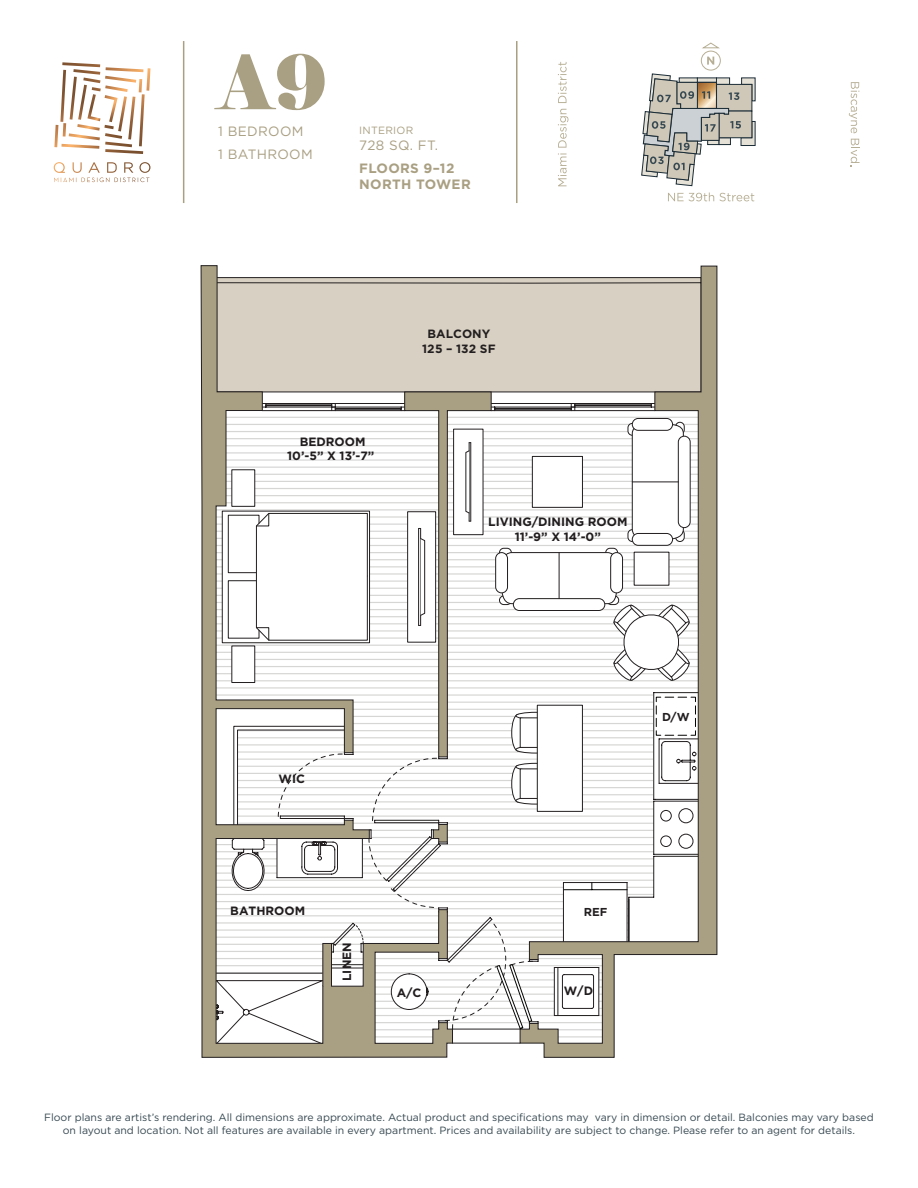
<style>
.page{position:relative;width:918px;height:1188px;background:#fff}
.page>*{position:absolute;margin:0;border:0;box-sizing:border-box;transform-origin:0 0}
.t1{font:75px "Elephant";color:#a99f82}
.t2{font:13.5px/23px "Gotham";letter-spacing:.025em;color:#a99f82}
.t3{font:700 13.5px/16.2px "Gotham";letter-spacing:.025em;color:#a99f82}
.t4{font:700 12px/14.4px "Gotham";color:#211d1e;text-align:center}
.t5{font:700 12px/14.4px "Gotham";color:#231f20;text-align:center}
.t6{font:700 11.55px "Gotham";color:#231f20}
.t7{font:10.5px/12.6px "Gotham";color:#364851;text-align:center}
.t8{font:10.5px "Gotham";letter-spacing:.025em;color:#a99f82}
</style>
<div class="page">
<hr style="left:516px;top:41px;width:2px;height:162px;background:#a99f82">
<hr style="left:183px;top:41px;width:1px;height:162px;background:#a99f82">
<img style="left:54px;top:62px;width:96px;height:120px">
<svg style="left:707px;top:57px;width:7px;height:8px"></svg>
<div style="left:701px;top:51px;width:20px;height:20px;border:1px solid #b6ae94;border-radius:50%"></div>
<svg style="left:702px;top:43px;width:17px;height:6px"></svg>
<svg style="left:558px;top:109px;width:10px;height:77px"></svg>
<svg style="left:558px;top:62px;width:9px;height:41px"></svg>
<svg style="left:849px;top:82px;width:10px;height:51px"></svg>
<svg style="left:851px;top:139px;width:9px;height:27px"></svg>
<svg style="left:668px;top:193px;width:86px;height:8px"></svg>
<svg style="left:641px;top:73px;width:115px;height:113px"></svg>
<svg style="left:453px;top:265px;width:264px;height:793px"></svg>
<svg style="left:201px;top:265px;width:252px;height:793px;background:#c3bcad"></svg>
<svg style="left:216px;top:391px;width:480px;height:654px"></svg>
<div style="left:405px;top:325px;width:108px;height:34px;background:#d8d1c3"></div>
<h1 class="t1" style="left:218px;top:35px;width:111px">A9</h1>
<p class="t2" style="left:218px;top:120px;width:96px">1 BEDROOM<br>1 BATHROOM</p>
<p class="t8" style="left:359px;top:124px;width:56px">INTERIOR</p>
<p class="t2" style="left:359px;top:133px;width:80px">728 SQ. FT.</p>
<p class="t3" style="left:359px;top:160px;width:113px">FLOORS 9–12<br>NORTH TOWER</p>
<p class="t4" style="left:287px;top:434px;width:89px">BEDROOM<br>10’-5” X 13’-7”</p>
<p class="t5" style="left:422px;top:326px;width:75px">BALCONY<br>125 – 132 SF</p>
<p class="t5" style="left:428px;top:340px;width:16px">32</p>
<p class="t5" style="left:462px;top:340px;width:9px">7</p>
<p class="t4" style="left:488px;top:515px;width:141px">LIVING/DINING ROOM<br>11’-9” X 14’-0”</p>
<p class="t4" style="left:279px;top:771px;width:28px">WIC</p>
<p class="t4" style="left:230px;top:903px;width:76px">BATHROOM</p>
<p class="t4" style="left:340px;top:981px;width:40px;rotate:-90deg">LINEN</p>
<p class="t6" style="left:584px;top:905px;width:25px">REF</p>
<p class="t4" style="left:397px;top:985px;width:26px">A/C</p>
<p class="t4" style="left:564px;top:984px;width:31px">W/D</p>
<p class="t6" style="left:662px;top:711px;width:29px">D/W</p>
<p class="t7" style="left:44px;top:1111px;width:831px">Floor plans are artist’s rendering. All dimensions are approximate. Actual product and specifications may vary in dimension or detail. Balconies may vary based on layout and location. Not all features are available in every apartment. Prices and availability are subject to change. Please refer to an agent for details.</p>
</div>
